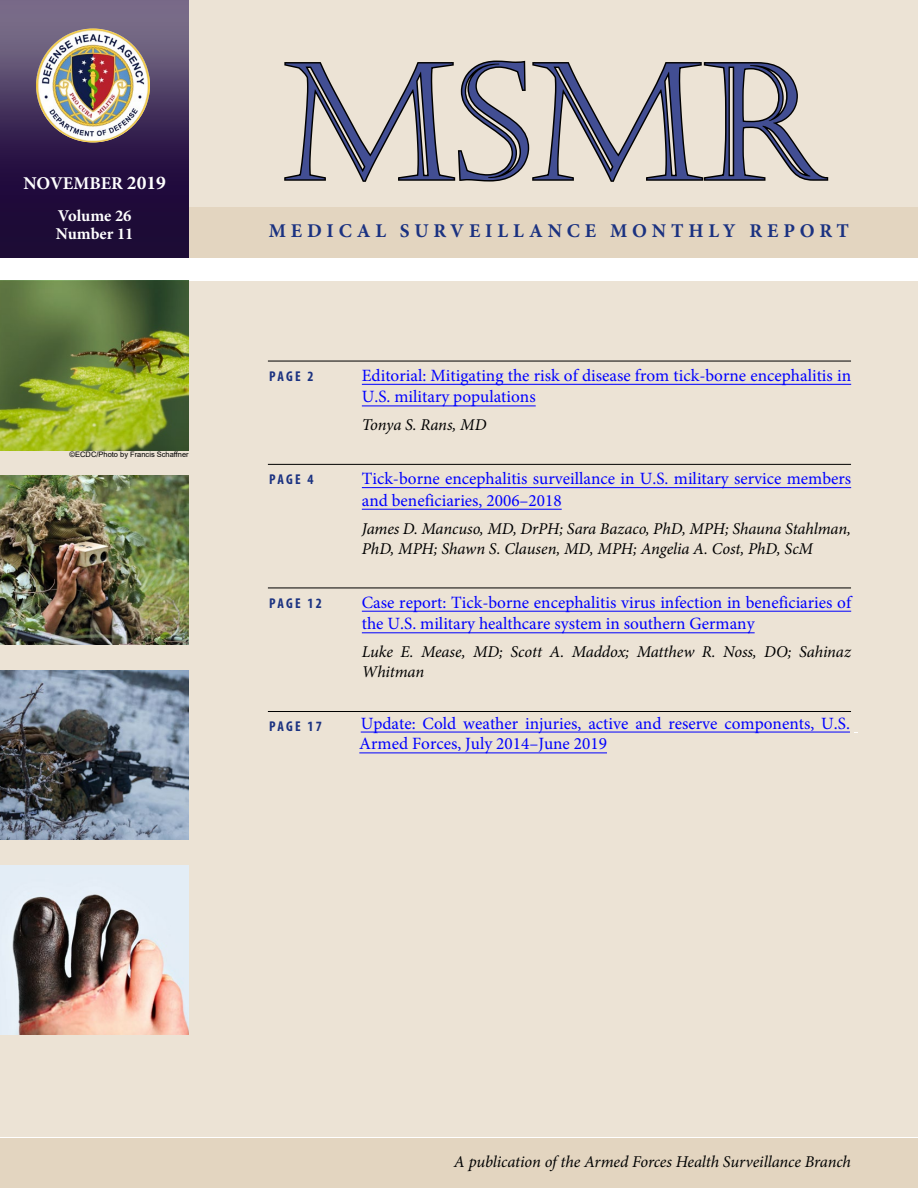
<style>
.page{position:relative;width:918px;height:1188px;background:#fff}
.page>*{position:absolute;margin:0;border:0;box-sizing:border-box;transform-origin:0 0}
.t1{font:162px "Castellar";color:#424e93}
.t2{font:700 19.5px "Minion Pro";letter-spacing:.25em;color:#1b3281}
.Title_Page_Date{font:700 18px "Minion Pro";color:#fff}
.TOC_Author{font:17.25px/21.6px "Minion Pro";color:#00f}
.TOC_Subject{font:17.25px/21.6px "Minion Pro";color:#00f}
.Paragraph_Style_3{font:17.25px/20.9px "Minion Pro";color:#00f}
.TOC_Author-2{font:italic 16.5px/20.2px "Minion Pro";letter-spacing:-.005em;color:#000}
.t3{font:italic 16.5px "Minion Pro";letter-spacing:-.01em;color:#010202}
.Title_Page_Volume{font:700 16.5px "Minion Pro";color:#fff}
.Title_Page_Number{font:700 16.5px "Minion Pro";color:#fff}
.TOC_Subject-2{font:700 condensed 14.25px "Myriad Pro";letter-spacing:.155em;color:#1b3281}
.t4{font:7.5px "Arial";color:#000}
.s1{font-size:19.5px}
</style>
<div class="page">
<div style="left:0;top:0;width:918px;height:257px;background:#ece3d5"></div>
<div style="left:177px;top:207px;width:741px;height:50px;background:#e3d5c0"></div>
<div style="left:0;top:1138px;width:918px;height:50px;background:#e3d5c0"></div>
<div style="left:0;top:281px;width:918px;height:856px;background:#ece3d5"></div>
<svg style="left:0;top:0;width:189px;height:257px;background:#3c2a53"></svg>
<svg style="left:284px;top:60px;width:545px;height:122px"></svg>
<img style="left:0;top:476px;width:189px;height:169px">
<img style="left:0;top:670px;width:189px;height:170px">
<img style="left:36px;top:28px;width:114px;height:114px;border-radius:57px">
<img style="left:0;top:281px;width:189px;height:169px">
<img style="left:0;top:865px;width:189px;height:170px">
<hr style="left:268px;top:361px;width:583px;height:1px;background:#000">
<hr style="left:268px;top:464px;width:583px;height:1px;background:#000">
<hr style="left:268px;top:588px;width:583px;height:1px;background:#000">
<hr style="left:268px;top:711px;width:583px;height:1px;background:#000">
<hr style="left:362px;top:487px;width:489px;height:1px;background:#00f">
<hr style="left:362px;top:509px;width:200px;height:1px;background:#00f">
<hr style="left:362px;top:611px;width:489px;height:1px;background:#00f">
<hr style="left:362px;top:632px;width:393px;height:1px;background:#00f">
<hr style="left:361px;top:732px;width:489px;height:1px;background:#00f">
<hr style="left:359px;top:752px;width:248px;height:1px;background:#00f">
<hr style="left:362px;top:384px;width:489px;height:1px;background:#00f">
<hr style="left:362px;top:405px;width:174px;height:1px;background:#00f">
<p class="Title_Page_Date" style="left:23px;top:170px;width:144px">NOVEMBER <span class="s1">2019</span></p>
<p class="Title_Page_Volume" style="left:58px;top:204px;width:75px">Volume 26</p>
<p class="Title_Page_Number" style="left:56px;top:222px;width:79px">Number 11</p>
<p class="t4" style="left:70px;top:449px;width:121px">©ECDC/Photo by Francis Schaffner</p>
<h1 class="t1" style="left:284px;top:31px;width:545px">MSMR</h1>
<p class="t2" style="left:269px;top:217px;width:582px">MEDICAL SURVEILLANCE MONTHLY REPORT</p>
<p class="TOC_Subject-2" style="left:269px;top:367px;width:46px">PAGE 2</p>
<p class="TOC_Subject" style="left:362px;top:365px;width:491px">Editorial: Mitigating the risk of disease from tick-borne encephalitis in<br>U.S. military populations</p>
<p class="TOC_Author-2" style="left:362px;top:415px;width:126px">Tonya S. Rans, MD</p>
<p class="TOC_Subject-2" style="left:269px;top:471px;width:46px">PAGE 4</p>
<p class="TOC_Author" style="left:362px;top:468px;width:491px">Tick-borne encephalitis surveillance in U.S. military service members and beneficiaries, 2006–2018</p>
<p class="TOC_Author-2" style="left:362px;top:518px;width:491px">James D. Mancuso, MD, DrPH; Sara Bazaco, PhD, MPH; Shauna Stahlman,<br>PhD, MPH; Shawn S. Clausen, MD, MPH; Angelia A. Cost, PhD, ScM</p>
<p class="TOC_Subject-2" style="left:269px;top:594px;width:54px">PAGE 12</p>
<p class="TOC_Author" style="left:362px;top:592px;width:491px">Case report: Tick-borne encephalitis virus infection in beneficiaries of the U.S. military healthcare system in southern Germany</p>
<p class="TOC_Author-2" style="left:362px;top:642px;width:491px">Luke E. Mease, MD; Scott A. Maddox; Matthew R. Noss, DO; Sahinaz<br>Whitman</p>
<p class="TOC_Subject-2" style="left:269px;top:718px;width:54px">PAGE 17</p>
<p class="Paragraph_Style_3" style="left:359px;top:713px;width:492px">Update: Cold weather injuries, active and reserve components, U.S.<br>Armed Forces, July 2014–June 2019</p>
<p class="t3" style="left:454px;top:1150px;width:398px">A publication of the Armed Forces Health Surveillance Branch</p>
</div>
